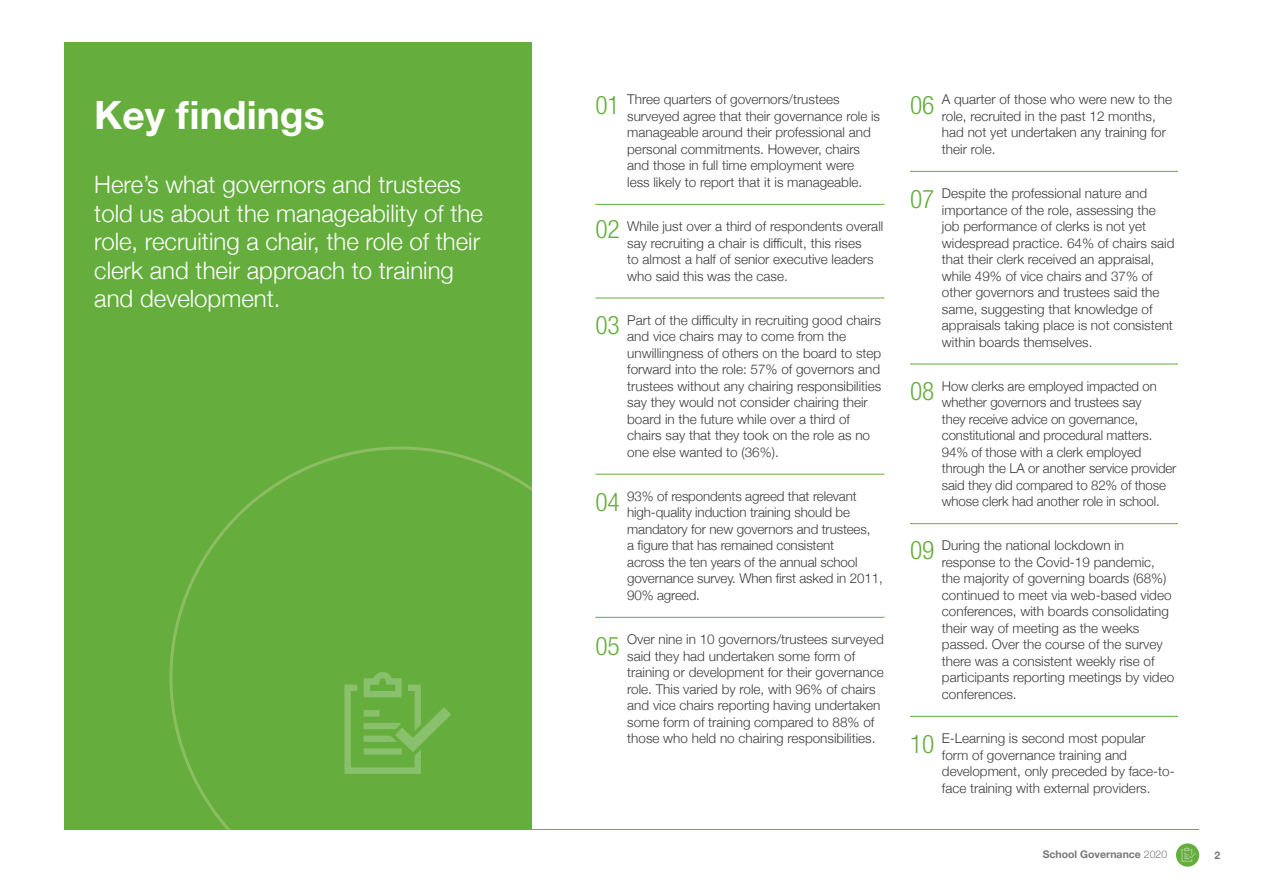
<style>
.page{position:relative;width:1263px;height:893px;background:#fff}
.page>*{position:absolute;margin:0;border:0;box-sizing:border-box;transform-origin:0 0}
._1__Main_Page_Header{font:700 39px "Helvetica Neue";color:#fff}
.t1{font:300 condensed 25.5px "Helvetica Neue";color:#65ad3d}
._2__Intro_Light_Text{font:300 24px/28.5px "Helvetica Neue";color:#fff}
._4__Main_Text___rule{font:300 13.5px/16.5px "Helvetica Neue";color:#3c3c3b}
.t2{font:700 10.5px "Helvetica Neue";color:#797878}
.s1{font-weight:300}
</style>
<div class="page">
<hr style="left:64px;top:829px;width:1135px;height:1px;background:#65ad3d">
<div style="left:1176px;top:843px;width:23px;height:24px;background:#65ad3d;border-radius:50%"></div>
<svg style="left:1181px;top:847px;width:16px;height:15px"></svg>
<div style="left:64px;top:43px;width:467px;height:786px;background:#65ad3d"></div>
<svg style="left:169px;top:446px;width:362px;height:383px"></svg>
<svg style="left:341px;top:669px;width:118px;height:108px"></svg>
<hr style="left:595px;top:204px;width:289px;height:1px;background:#65ad3d">
<hr style="left:595px;top:298px;width:289px;height:1px;background:#65ad3d">
<hr style="left:595px;top:474px;width:289px;height:1px;background:#65ad3d">
<hr style="left:595px;top:617px;width:289px;height:1px;background:#65ad3d">
<hr style="left:910px;top:171px;width:268px;height:1px;background:#65ad3d">
<hr style="left:910px;top:364px;width:268px;height:1px;background:#65ad3d">
<hr style="left:910px;top:523px;width:268px;height:1px;background:#65ad3d">
<hr style="left:910px;top:716px;width:268px;height:1px;background:#65ad3d">
<p class="_1__Main_Page_Header" style="left:94px;top:85px;width:232px">Key findings</p>
<p class="t1" style="left:595px;top:90px;width:26px">01</p>
<p class="_4__Main_Text___rule" style="left:627px;top:90px;width:254px">Three quarters of governors/trustees surveyed agree that their governance role is manageable around their professional and personal commitments. However, chairs and those in full time employment were<br>less likely to report that it is manageable.</p>
<p class="t1" style="left:595px;top:214px;width:26px">02</p>
<p class="_4__Main_Text___rule" style="left:627px;top:217px;width:258px">While just over a third of respondents overall say recruiting a chair is difficult, this rises<br>to almost a half of senior executive leaders who said this was the case.</p>
<p class="t1" style="left:595px;top:310px;width:26px">03</p>
<p class="_4__Main_Text___rule" style="left:627px;top:311px;width:256px">Part of the difficulty in recruiting good chairs and vice chairs may to come from the unwillingness of others on the board to step forward into the role: 57% of governors and trustees without any chairing responsibilities say they would not consider chairing their board in the future while over a third of chairs say that they took on the role as no one else wanted to (36%).</p>
<p class="t1" style="left:595px;top:488px;width:26px">04</p>
<p class="_4__Main_Text___rule" style="left:627px;top:487px;width:257px">93% of respondents agreed that relevant high-quality induction training should be mandatory for new governors and trustees,<br>a figure that has remained consistent<br>across the ten years of the annual school governance survey. When first asked in 2011, 90% agreed.</p>
<p class="t1" style="left:595px;top:631px;width:26px">05</p>
<p class="_4__Main_Text___rule" style="left:627px;top:630px;width:258px">Over nine in 10 governors/trustees surveyed said they had undertaken some form of training or development for their governance role. This varied by role, with 96% of chairs and vice chairs reporting having undertaken some form of training compared to 88% of those who held no chairing responsibilities.</p>
<p class="_2__Intro_Light_Text" style="left:94px;top:169px;width:390px">Here’s what governors and trustees told us about the manageability of the role, recruiting a chair, the role of their clerk and their approach to training and development.</p>
<p class="t1" style="left:910px;top:91px;width:26px">06</p>
<p class="_4__Main_Text___rule" style="left:942px;top:90px;width:232px">A quarter of those who were new to the role, recruited in the past 12 months, had not yet undertaken any training for their role.</p>
<p class="t1" style="left:910px;top:184px;width:26px">07</p>
<p class="_4__Main_Text___rule" style="left:942px;top:184px;width:234px">Despite the professional nature and importance of the role, assessing the job performance of clerks is not yet widespread practice. 64% of chairs said that their clerk received an appraisal, while 49% of vice chairs and 37% of other governors and trustees said the same, suggesting that knowledge of appraisals taking place is not consistent within boards themselves.</p>
<p class="t1" style="left:910px;top:377px;width:26px">08</p>
<p class="_4__Main_Text___rule" style="left:942px;top:377px;width:236px">How clerks are employed impacted on whether governors and trustees say<br>they receive advice on governance, constitutional and procedural matters.<br>94% of those with a clerk employed through the LA or another service provider said they did compared to 82% of those whose clerk had another role in school.</p>
<p class="t1" style="left:910px;top:535px;width:26px">09</p>
<p class="_4__Main_Text___rule" style="left:942px;top:536px;width:234px">During the national lockdown in response to the Covid-19 pandemic, the majority of governing boards (68%) continued to meet via web-based video conferences, with boards consolidating their way of meeting as the weeks passed. Over the course of the survey there was a consistent weekly rise of participants reporting meetings by video conferences.</p>
<p class="t1" style="left:910px;top:729px;width:26px">10</p>
<p class="_4__Main_Text___rule" style="left:942px;top:729px;width:234px">E-Learning is second most popular form of governance training and development, only preceded by face-to&shy;face training with external providers.</p>
<p class="t2" style="left:1043px;top:846px;width:126px">School Governance <span class="s1">2020</span></p>
<p class="t2" style="left:1214px;top:847px;width:7px">2</p>
</div>
